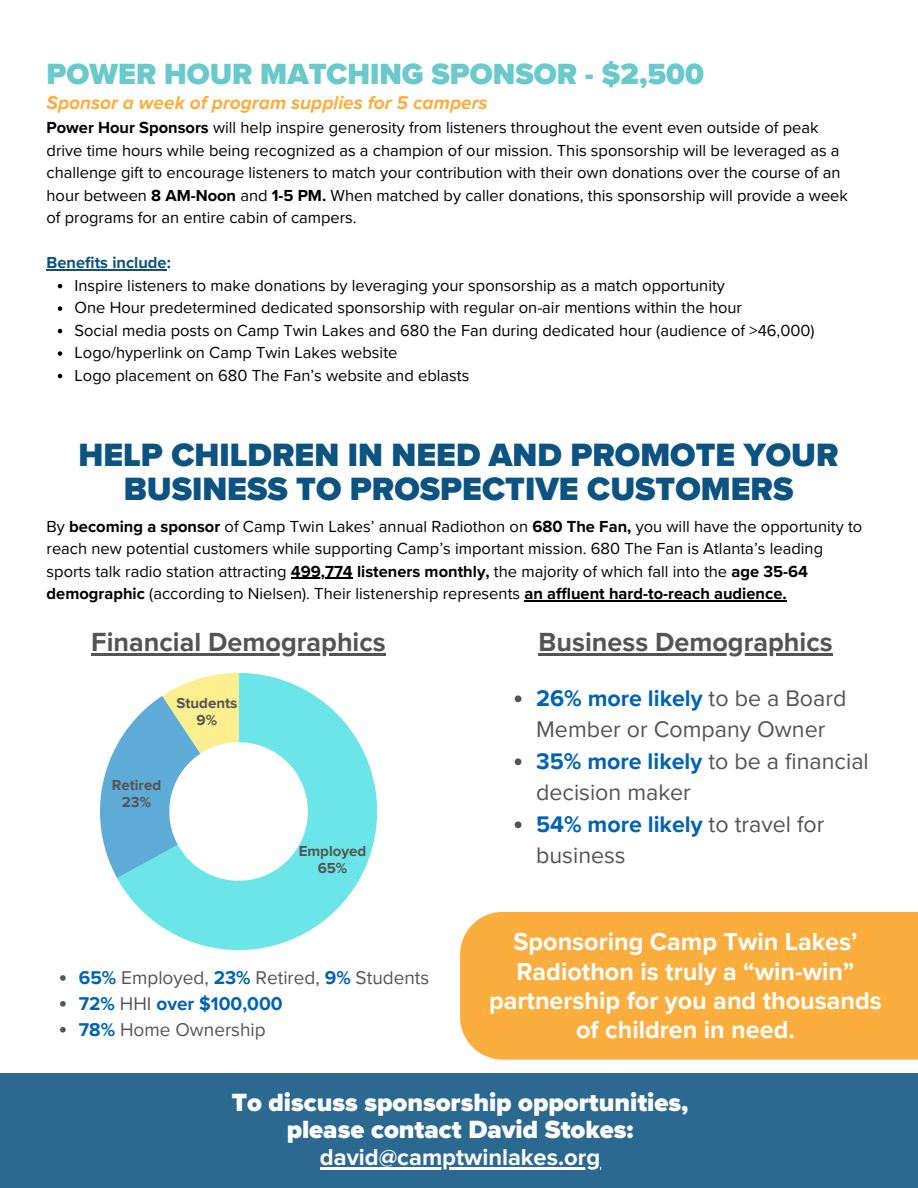
<style>
.page{position:relative;width:918px;height:1188px;background:#fff}
.page>*{position:absolute;margin:0;border:0;box-sizing:border-box;transform-origin:0 0}
.t1{font:900 33.3px/33.8px "Proxima Nova";color:#0c5381;text-align:center}
.t2{font:900 30px "Proxima Nova";color:#6ac9ca}
.t3{font:700 27px "Proxima Nova";color:#545454}
.t4{font:900 25.8px/27px "Proxima Nova";color:#fff;text-align:center}
.t5{font:700 25.2px/29.2px "Proxima Nova";color:#fff;text-align:center}
.t6{font:700 23.7px "Proxima Nova";color:#fff}
.t7{font:23.25px/31.5px "Proxima Nova";color:#545454}
.t8{font:19.05px "Proxima Nova";color:#545454}
.t9{font:italic 700 19.05px "Proxima Nova";color:#fbae3e}
.t10{font:700 19.05px "Proxima Nova";color:#0063b2}
.t11{font:16.5px/22.5px "Proxima Nova";color:#000}
.t12{font:700 16.5px "Proxima Nova";color:#0c5381}
.t13{font:700 15px "Proxima Nova";color:#545454}
.s1{font-weight:700}
.s2{font-weight:700;color:#0063b2}
.s3{font-weight:400;color:#545454}
</style>
<div class="page">
<div style="left:460px;top:912px;width:458px;height:148px;background:#fbae3e"></div>
<svg style="left:60px;top:975px;width:6px;height:6px"></svg>
<svg style="left:60px;top:1001px;width:6px;height:6px"></svg>
<svg style="left:60px;top:1027px;width:6px;height:6px"></svg>
<div style="left:0;top:1073px;width:918px;height:115px;background:#2c6991"></div>
<svg style="left:117px;top:673px;width:260px;height:277px;fill:#6ce5e8"></svg>
<svg style="left:100px;top:673px;width:139px;height:205px"></svg>
<hr style="left:47px;top:269px;width:120px;height:1px;background:#0c5381">
<svg style="left:58px;top:284px;width:4px;height:4px"></svg>
<svg style="left:58px;top:306px;width:4px;height:5px"></svg>
<svg style="left:58px;top:329px;width:4px;height:4px"></svg>
<svg style="left:58px;top:351px;width:4px;height:5px"></svg>
<svg style="left:58px;top:374px;width:4px;height:4px"></svg>
<hr style="left:291px;top:578px;width:62px;height:1px;background:#000">
<hr style="left:524px;top:600px;width:263px;height:1px;background:#000">
<svg style="left:515px;top:695px;width:6px;height:7px"></svg>
<svg style="left:515px;top:758px;width:6px;height:7px"></svg>
<svg style="left:515px;top:821px;width:6px;height:7px"></svg>
<hr style="left:320px;top:1167px;width:280px;height:2px;background:#fff">
<hr style="left:91px;top:653px;width:295px;height:2px;background:#545454">
<hr style="left:539px;top:653px;width:294px;height:2px;background:#545454">
<h2 class="t2" style="left:47px;top:57px;width:659px">POWER HOUR MATCHING SPONSOR - $2,500</h2>
<p class="t9" style="left:47px;top:91px;width:443px">Sponsor a week of program supplies for 5 campers</p>
<p class="t11" style="left:47px;top:117px;width:803px"><span class="s1">Power Hour Sponsors</span> will help inspire generosity from listeners throughout the event even outside of peak drive time hours while being recognized as a champion of our mission. This sponsorship will be leveraged as a challenge gift to encourage listeners to match your contribution with their own donations over the course of an hour between <span class="s1">8 AM-Noon</span> and <span class="s1">1-5 PM.</span> When matched by caller donations, this sponsorship will provide a week of programs for an entire cabin of campers.</p>
<p class="t12" style="left:47px;top:253px;width:126px">Benefits include:</p>
<p class="t11" style="left:75px;top:274px;width:652px">Inspire listeners to make donations by leveraging your sponsorship as a match opportunity</p>
<p class="t11" style="left:75px;top:297px;width:669px">One Hour predetermined dedicated sponsorship with regular on-air mentions within the hour</p>
<p class="t11" style="left:75px;top:319px;width:742px">Social media posts on Camp Twin Lakes and 680 the Fan during dedicated hour (audience of &gt;46,000)</p>
<h1 class="t11" style="left:75px;top:342px;width:324px">Logo/hyperlink on Camp Twin Lakes website</h1>
<p class="t11" style="left:75px;top:364px;width:396px">Logo placement on 680 The Fan’s website and eblasts</p>
<h2 class="t1" style="left:78px;top:439px;width:762px">HELP CHILDREN IN NEED AND PROMOTE YOUR<br>BUSINESS TO PROSPECTIVE CUSTOMERS</h2>
<p class="t11" style="left:47px;top:515px;width:817px">By <span class="s1">becoming a sponsor</span> of Camp Twin Lakes’ annual Radiothon on <span class="s1">680 The Fan,</span> you will have the opportunity to reach new potential customers while supporting Camp’s important mission. 680 The Fan is Atlanta’s leading sports talk radio station attracting <span class="s1">499,774 listeners monthly,</span> the majority of which fall into the <span class="s1">age 35-64</span></p>
<p class="t11" style="left:47px;top:583px;width:742px"><span class="s1">demographic</span> (according to Nielsen). Their listenership represents <span class="s1">an affluent hard-to-reach audience.</span></p>
<h2 class="t3" style="left:91px;top:626px;width:296px">Financial Demographics</h2>
<h3 class="t3" style="left:539px;top:626px;width:296px">Business Demographics</h3>
<p class="t13" style="left:176px;top:696px;width:62px">Students</p>
<p class="t13" style="left:197px;top:713px;width:22px">9%</p>
<h2 class="t13" style="left:112px;top:779px;width:51px">Retired</h2>
<p class="t13" style="left:122px;top:795px;width:31px">23%</p>
<p class="t13" style="left:299px;top:844px;width:69px">Employed</p>
<p class="t13" style="left:318px;top:861px;width:31px">65%</p>
<h5 class="t8" style="left:79px;top:967px;width:352px"><span class="s2">65%</span> Employed, <span class="s2">23%</span> Retired, <span class="s2">9%</span> Students</h5>
<p class="t10" style="left:79px;top:993px;width:205px">72% <span class="s3">HHI</span> over $100,000</p>
<p class="t8" style="left:79px;top:1018px;width:188px"><span class="s2">78%</span> Home Ownership</p>
<p class="t7" style="left:536px;top:683px;width:312px"><span class="s2">26% more likely</span> to be a Board<br>Member or Company Owner</p>
<p class="t7" style="left:536px;top:746px;width:334px"><span class="s2">35% more likely</span> to be a financial decision maker</p>
<p class="t7" style="left:536px;top:809px;width:290px"><span class="s2">54% more likely</span> to travel for business</p>
<h1 class="t5" style="left:489px;top:928px;width:394px">Sponsoring Camp Twin Lakes’<br>Radiothon is truly a “win-win” partnership for you and thousands of children in need.</h1>
<p class="t4" style="left:232px;top:1089px;width:458px">To discuss sponsorship opportunities, please contact David Stokes:</p>
<p class="t6" style="left:320px;top:1146px;width:282px">david@camptwinlakes.org</p>
</div>
